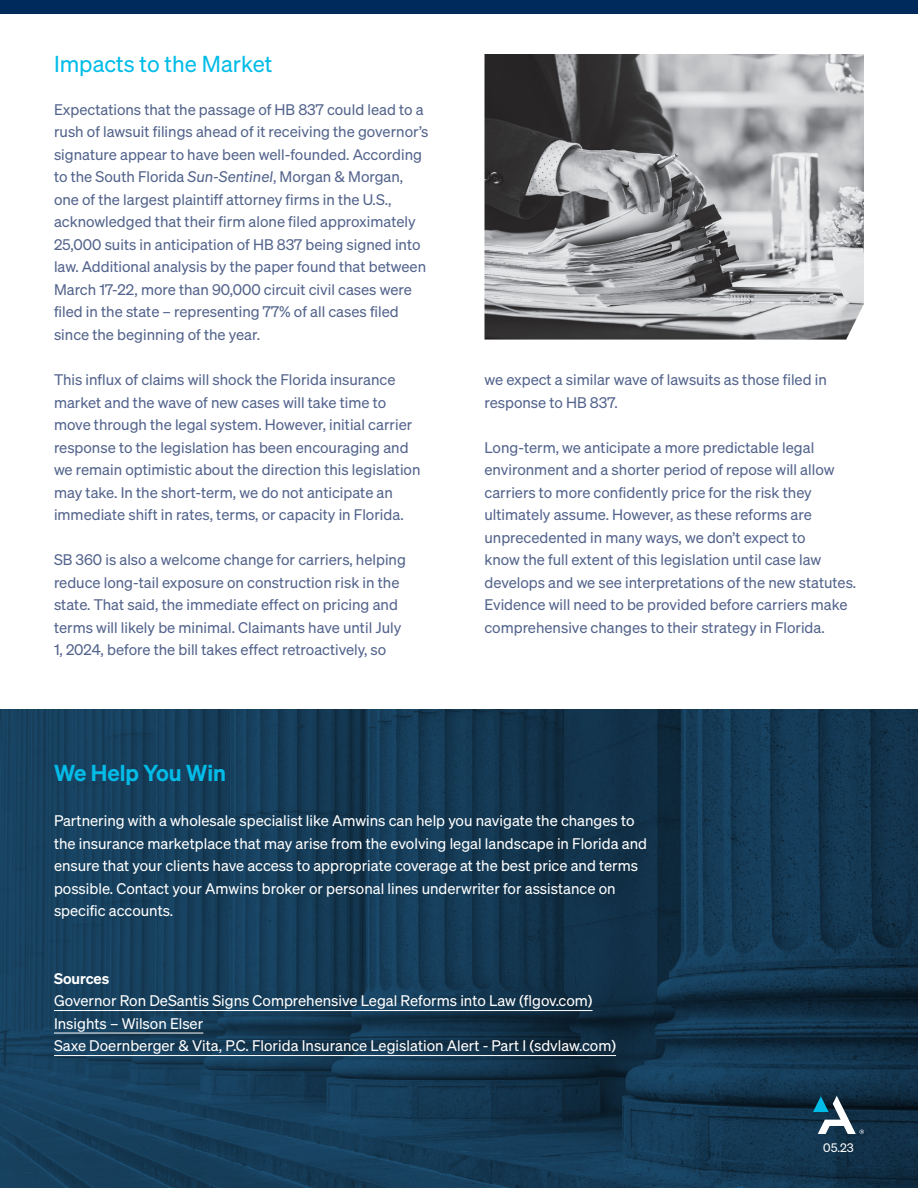
<style>
.page{position:relative;width:918px;height:1188px;background:#fff}
.page>*{position:absolute;margin:0;border:0;box-sizing:border-box;transform-origin:0 0}
.Client_Adv_Header{font:22.5px "Sohne Buch";color:#02bce8}
.Client_Adv_Header-2{font:600 22.5px "Sohne";color:#02bce8}
.t1{font:15px/22.5px "Sohne Buch";color:#53648c}
.t2{font:15px/22.5px "Sohne Buch";color:#fff}
.t3{font:600 15px "Sohne";color:#fff}
.t4{font:12px "Sohne Buch";color:#fff}
.s1{font-family:"Sohne Buch Kursiv"}
</style>
<div class="page">
<svg style="left:0;top:709px;width:918px;height:479px;background:#143853"></svg>
<svg style="left:813px;top:1096px;width:51px;height:38px"></svg>
<div style="left:0;top:0;width:918px;height:14px;background:#002a5c"></div>
<hr style="left:54px;top:1010px;width:539px;height:1px;background:#fff">
<hr style="left:54px;top:1033px;width:149px;height:1px;background:#fff">
<hr style="left:54px;top:1055px;width:562px;height:1px;background:#fff">
<img style="left:484px;top:54px;width:380px;height:286px">
<p class="Client_Adv_Header" style="left:54px;top:50px;width:220px">Impacts to the Market</p>
<p class="t1" style="left:54px;top:98px;width:376px">Expectations that the passage of HB 837 could lead to a rush of lawsuit filings ahead of it receiving the governor’s signature appear to have been well-founded. According to the South Florida <span class="s1">Sun-Sentinel</span>, Morgan &amp; Morgan, one of the largest plaintiff attorney firms in the U.S., acknowledged that their firm alone filed approximately 25,000 suits in anticipation of HB 837 being signed into law. Additional analysis by the paper found that between March 17-22, more than 90,000 circuit civil cases were filed in the state – representing 77% of all cases filed since the beginning of the year.</p>
<p class="t1" style="left:54px;top:369px;width:368px">This influx of claims will shock the Florida insurance market and the wave of new cases will take time to move through the legal system. However, initial carrier response to the legislation has been encouraging and we remain optimistic about the direction this legislation may take. In the short-term, we do not anticipate an immediate shift in rates, terms, or capacity in Florida.</p>
<p class="t1" style="left:54px;top:549px;width:354px">SB 360 is also a welcome change for carriers, helping reduce long-tail exposure on construction risk in the state. That said, the immediate effect on pricing and terms will likely be minimal. Claimants have until July 1, 2024, before the bill takes effect retroactively, so</p>
<p class="t1" style="left:484px;top:369px;width:344px">we expect a similar wave of lawsuits as those filed in response to HB 837.</p>
<p class="t1" style="left:484px;top:436px;width:373px">Long-term, we anticipate a more predictable legal environment and a shorter period of repose will allow carriers to more confidently price for the risk they ultimately assume. However, as these reforms are unprecedented in many ways, we don’t expect to<br>know the full extent of this legislation until case law develops and we see interpretations of the new statutes.<br>Evidence will need to be provided before carriers make comprehensive changes to their strategy in Florida.</p>
<p class="Client_Adv_Header-2" style="left:54px;top:759px;width:174px">We Help You Win</p>
<p class="t2" style="left:54px;top:809px;width:595px">Partnering with a wholesale specialist like Amwins can help you navigate the changes to the insurance marketplace that may arise from the evolving legal landscape in Florida and ensure that your clients have access to appropriate coverage at the best price and terms possible. Contact your Amwins broker or personal lines underwriter for assistance on specific accounts.</p>
<p class="t3" style="left:54px;top:969px;width:57px">Sources</p>
<p class="t2" style="left:54px;top:989px;width:540px">Governor Ron DeSantis Signs Comprehensive Legal Reforms into Law (flgov.com)</p>
<p class="t2" style="left:54px;top:1012px;width:151px">Insights – Wilson Elser</p>
<p class="t2" style="left:54px;top:1034px;width:564px">Saxe Doernberger &amp; Vita, P.C. Florida Insurance Legislation Alert - Part I (sdvlaw.com)</p>
<p class="t4" style="left:823px;top:1140px;width:32px">05.23</p>
</div>
